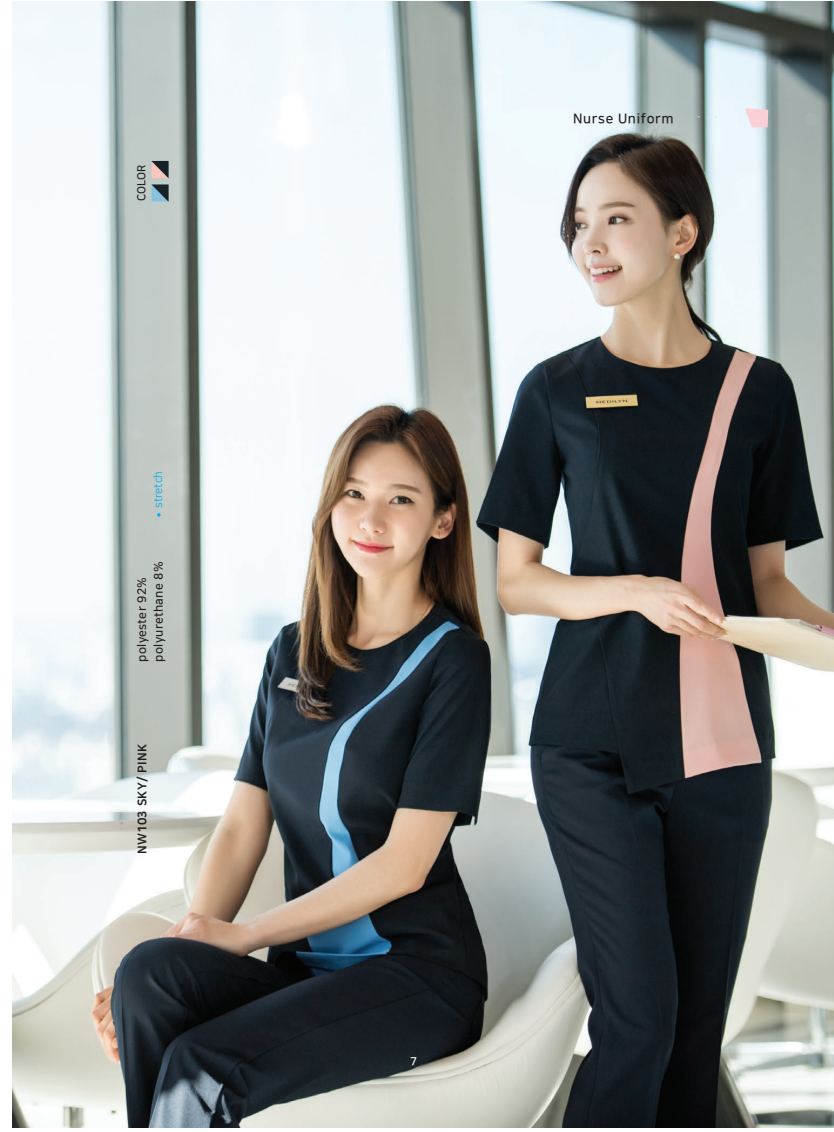
<style>
.page{position:relative;width:834px;height:1132px;background:#fff}
.page>*{position:absolute;margin:0;border:0;box-sizing:border-box;transform-origin:0 0}
.t1{font:13.5px "Nanum Square B";letter-spacing:.05em;color:#231f20}
.t2{font:12px/16.5px "Nanum Square B";letter-spacing:.025em;color:#231f20}
.t3{font:12px "Nanum Square EB";letter-spacing:.025em;color:#231f20}
.t4{font:11.25px "Nanum Square R";color:#00aeef}
.t5{font:11.25px "Nanum Square B";color:#231f20}
.t6{font:11.25px "Nanum Square B";color:#fff}
</style>
<div class="page">
<img style="left:13px;top:2px;width:820px;height:1125px">
<svg style="left:151px;top:161px;width:17px;height:17px"></svg>
<svg style="left:157px;top:513px;width:4px;height:3px"></svg>
<svg style="left:151px;top:184px;width:17px;height:17px"></svg>
<svg style="left:744px;top:108px;width:24px;height:24px"></svg>
<p class="t5" style="left:135px;top:201px;width:38px;rotate:-90deg">COLOR</p>
<p class="t4" style="left:152px;top:508px;width:38px;rotate:-90deg">stretch</p>
<p class="t2" style="left:134px;top:661px;width:102px;rotate:-90deg">polyester 92% polyurethane 8%</p>
<p class="t3" style="left:136px;top:853px;width:111px;rotate:-90deg">NW103 SKY/ PINK</p>
<p class="t1" style="left:573px;top:111px;width:102px">Nurse Uniform</p>
<p class="t6" style="left:410px;top:1054px;width:8px">7</p>
</div>
